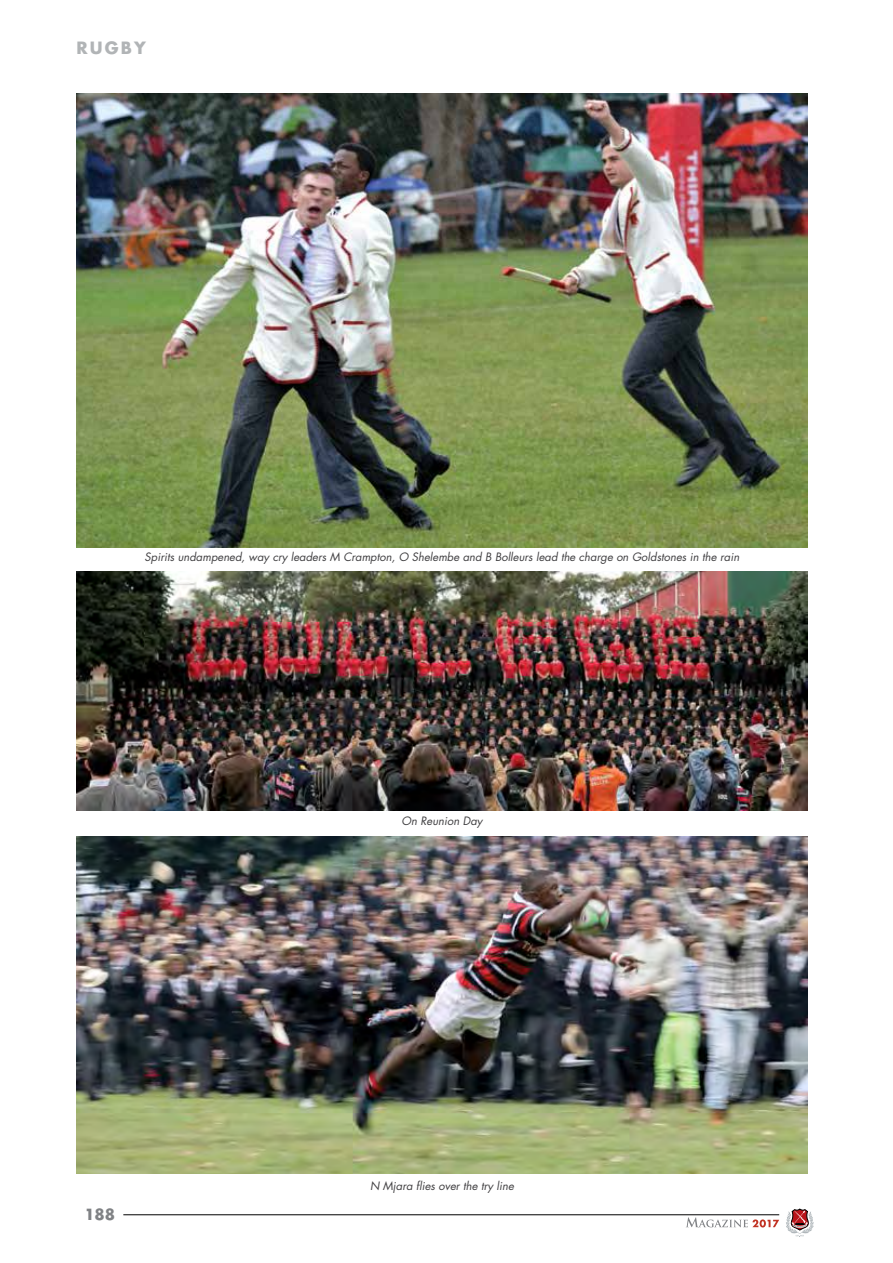
<style>
.page{position:relative;width:893px;height:1263px;background:#fff}
.page>*{position:absolute;margin:0;border:0;box-sizing:border-box;transform-origin:0 0}
.t1{font:700 16.5px "Futura";letter-spacing:.13em;color:#b1b4b6}
.t2{font:700 15px "Futura";color:#808285}
.t3{font:italic 11.25px "Futura";color:#414042}
</style>
<div class="page">
<hr style="left:123px;top:1214px;width:656px;height:1px;background:#000">
<svg style="left:786px;top:1208px;width:28px;height:29px"></svg>
<svg style="left:686px;top:1217px;width:93px;height:10px"></svg>
<img style="left:77px;top:837px;width:731px;height:336px">
<img style="left:77px;top:94px;width:731px;height:453px">
<img style="left:77px;top:572px;width:731px;height:238px">
<h1 class="t1" style="left:77px;top:36px;width:71px">RUGBY</h1>
<p class="t3" style="left:145px;top:549px;width:596px">Spirits undampened, way cry leaders M Crampton, O Shelembe and B Bolleurs lead the charge on Goldstones in the rain</p>
<p class="t3" style="left:401px;top:813px;width:83px">On Reunion Day</p>
<h2 class="t2" style="left:84px;top:1204px;width:32px">188</h2>
<p class="t3" style="left:370px;top:1178px;width:145px">N Mjara flies over the try line</p>
</div>
